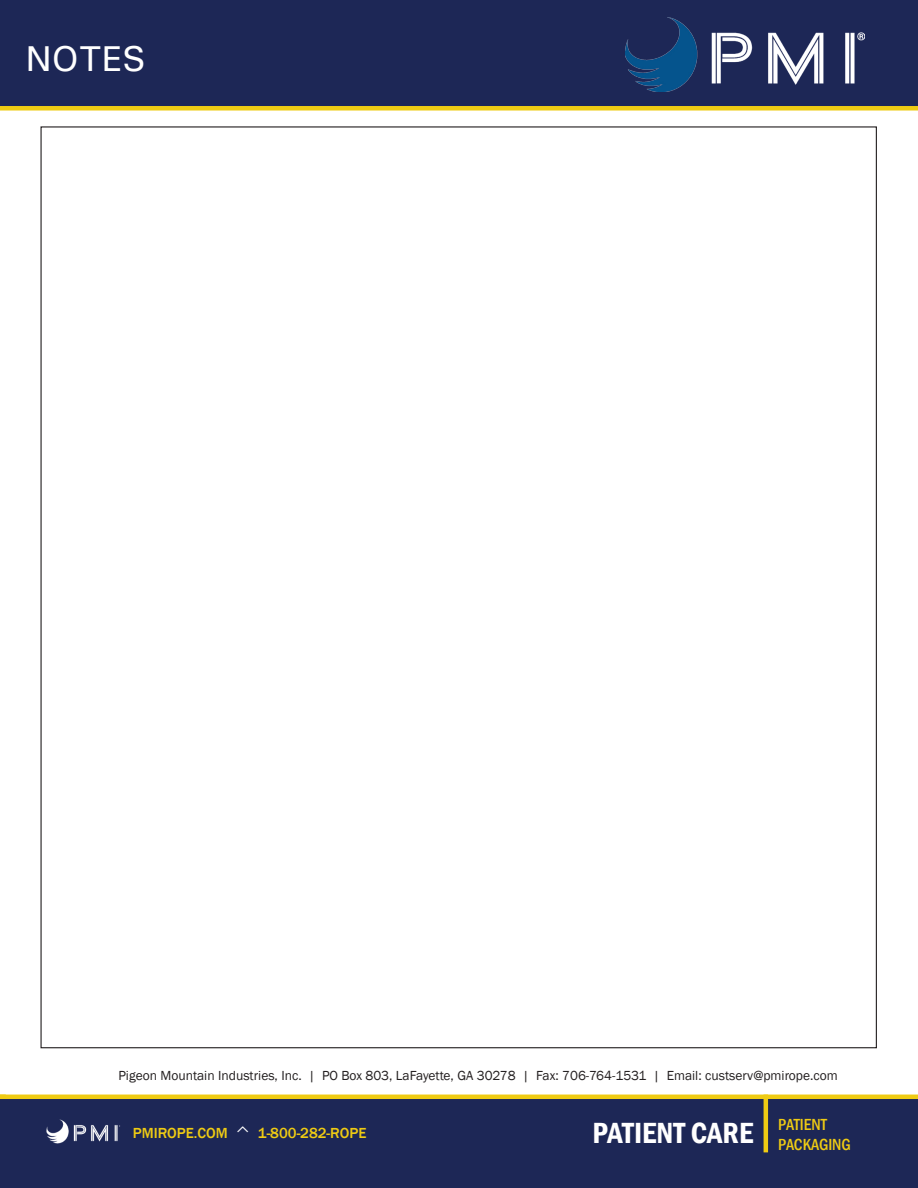
<style>
.page{position:relative;width:918px;height:1188px;background:#fff}
.page>*{position:absolute;margin:0;border:0;box-sizing:border-box;transform-origin:0 0}
.t1{font:500 36px "Univers";color:#fff}
.t2{font:600 condensed 30px "Franklin Gothic";color:#fff}
.t3{font:500 condensed 16.5px/19.8px "Franklin Gothic";color:#efcb13}
.t4{font:500 15px "Franklin Gothic";color:#efcb13}
.t5{font:13.5px "Franklin Gothic";color:#231f20}
</style>
<div class="page">
<div style="left:1px;top:1097px;width:917px;height:91px;background:#1d2756"></div>
<img style="left:46px;top:1119px;width:74px;height:25px">
<hr style="left:0;top:1095px;width:918px;height:4px;background:#efcb13">
<hr style="left:764px;top:1095px;width:4px;height:57px;background:#efcb13">
<div style="left:0;top:0;width:918px;height:108px;background:#1d2756"></div>
<div style="left:0;top:106px;width:918px;height:5px;background:#efcb13"></div>
<img style="left:625px;top:17px;width:239px;height:74px">
<p class="t1" style="left:26px;top:36px;width:121px">NOTES</p>
<p class="t5" style="left:118px;top:1067px;width:721px">Pigeon Mountain Industries, Inc. | PO Box 803, LaFayette, GA 30278 | Fax: 706-764-1531 | Email: custserv@pmirope.com</p>
<p class="t4" style="left:133px;top:1123px;width:97px">PMIROPE.COM</p>
<p class="t4" style="left:258px;top:1123px;width:110px">1-800-282-ROPE</p>
<p class="t2" style="left:593px;top:1113px;width:162px">PATIENT CARE</p>
<p class="t3" style="left:778px;top:1115px;width:74px">PATIENT<br>PACKAGING</p>
</div>
